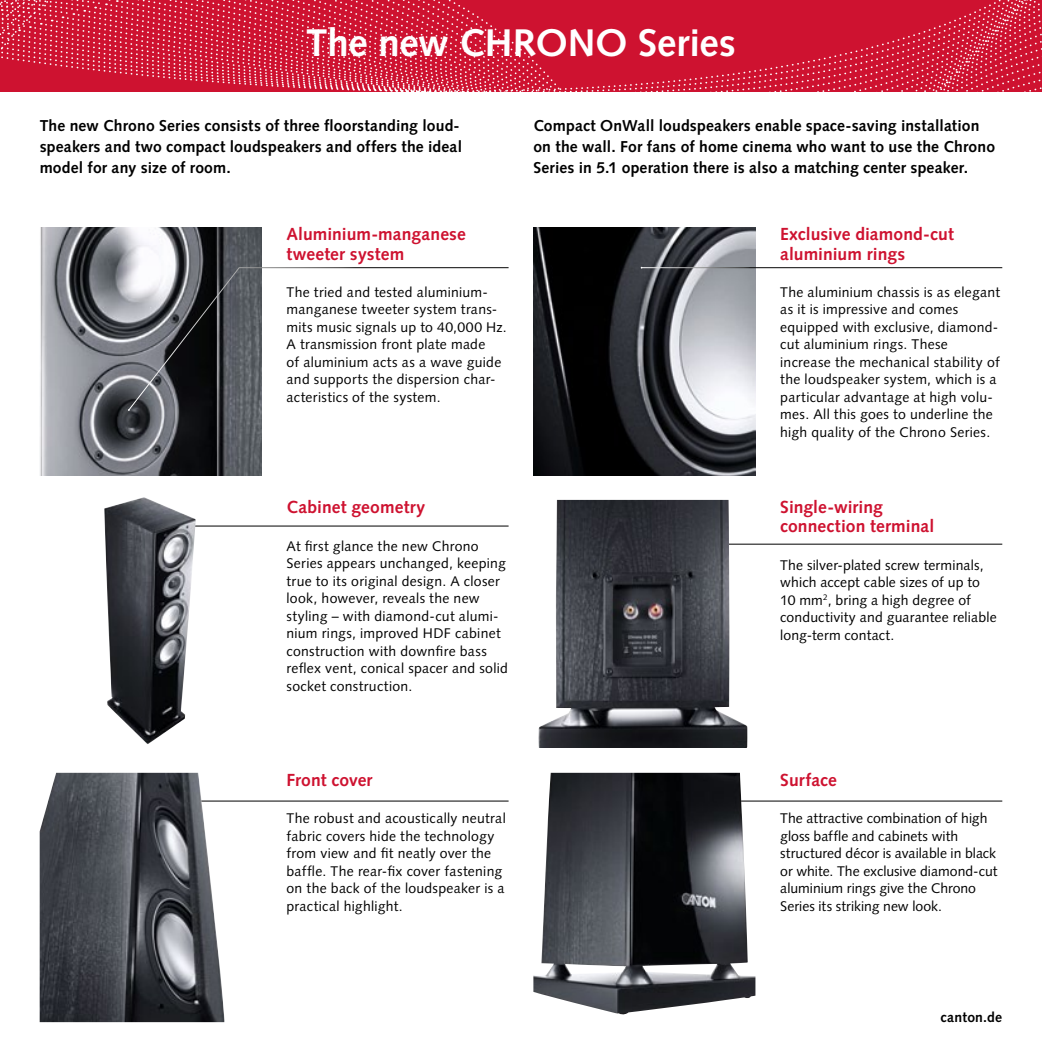
<style>
.page{position:relative;width:1042px;height:1042px;background:#fff}
.page>*{position:absolute;margin:0;border:0;box-sizing:border-box;transform-origin:0 0}
.t1{font:700 38.5px "Syntax LT";letter-spacing:-.005em;color:#fff}
.t2{font:700 17.5px/19.2px "Syntax LT";letter-spacing:.005em;color:#ce1230}
.t3{font:700 15.75px/21px "Syntax LT";letter-spacing:.01em;color:#000}
.t4{font:14px/17.5px "Syntax LT";letter-spacing:.02em;color:#000}
.t5{font:14px/17.5px "Syntax LT";color:#000}
.t6{font:700 14px "Syntax LT";letter-spacing:.015em;color:#000}
</style>
<div class="page">
<svg style="left:813px;top:0;width:229px;height:92px;background:#d0203c"></svg>
<svg style="left:763px;top:0;width:10px;height:92px"></svg>
<svg style="left:0;top:0;width:763px;height:92px;background:#d1213d"></svg>
<hr style="left:695px;top:801px;width:307px;height:1px;background:#000">
<img style="left:40px;top:227px;width:222px;height:248px">
<img style="left:533px;top:227px;width:222px;height:248px">
<img style="left:533px;top:773px;width:222px;height:242px">
<svg style="left:128px;top:267px;width:381px;height:144px"></svg>
<hr style="left:156px;top:526px;width:352px;height:1px;background:#000">
<hr style="left:665px;top:544px;width:337px;height:1px;background:#000">
<hr style="left:145px;top:801px;width:363px;height:1px;background:#000">
<hr style="left:641px;top:267px;width:361px;height:1px;background:#fff">
<img style="left:104px;top:497px;width:92px;height:247px">
<img style="left:40px;top:773px;width:185px;height:249px">
<img style="left:538px;top:500px;width:209px;height:248px">
<h1 class="t1" style="left:306px;top:20px;width:431px">The new CHRONO Series</h1>
<p class="t3" style="left:40px;top:115px;width:424px">The new Chrono Series consists of three floorstanding loud&shy;speakers and two compact loudspeakers and offers the ideal model for any size of room.</p>
<p class="t3" style="left:533px;top:115px;width:463px">Compact OnWall loudspeakers enable space-saving installation on the wall. For fans of home cinema who want to use the Chrono<br>Series in 5.1 operation there is also a matching center speaker.</p>
<p class="t2" style="left:286px;top:225px;width:181px">Aluminium-manganese tweeter system</p>
<p class="t4" style="left:286px;top:283px;width:222px">The tried and tested aluminium&shy;manganese tweeter system trans&shy;mits music signals up to 40,000 Hz.<br>A transmission front plate made<br>of aluminium acts as a wave guide and supports the dispersion char&shy;acteristics of the system.</p>
<p class="t2" style="left:286px;top:498px;width:140px">Cabinet geometry</p>
<p class="t4" style="left:286px;top:537px;width:223px">At first glance the new Chrono<br>Series appears unchanged, keeping true to its original design. A closer look, however, reveals the new styling – with diamond-cut alumi&shy;nium rings, improved HDF cabinet construction with downfire bass reflex vent, conical spacer and solid socket construction.</p>
<p class="t2" style="left:286px;top:770px;width:87px">Front cover</p>
<p class="t4" style="left:286px;top:809px;width:221px">The robust and acoustically neutral fabric covers hide the technology from view and fit neatly over the baffle. The rear-fix cover fastening on the back of the loudspeaker is a practical highlight.</p>
<p class="t2" style="left:780px;top:225px;width:175px">Exclusive diamond-cut aluminium rings</p>
<p class="t4" style="left:780px;top:283px;width:221px">The aluminium chassis is as elegant as it is impressive and comes equipped with exclusive, diamond&shy;cut aluminium rings. These increase the mechanical stability of the loudspeaker system, which is a particular advantage at high volu&shy;mes. All this goes to underline the high quality of the Chrono Series.</p>
<p class="t2" style="left:780px;top:498px;width:155px">Single-wiring connection terminal</p>
<p class="t4" style="left:780px;top:556px;width:218px">The silver-plated screw terminals, which accept cable sizes of up to<br>10 mm<sup>2</sup>, bring a high degree of conductivity and guarantee reliable long-term contact.</p>
<p class="t2" style="left:780px;top:770px;width:58px">Surface</p>
<p class="t5" style="left:780px;top:809px;width:219px">The attractive combination of high gloss baffle and cabinets with structured décor is available in black or white. The exclusive diamond-cut aluminium rings give the Chrono Series its striking new look.</p>
<p class="t6" style="left:940px;top:1009px;width:63px">canton.de</p>
</div>
